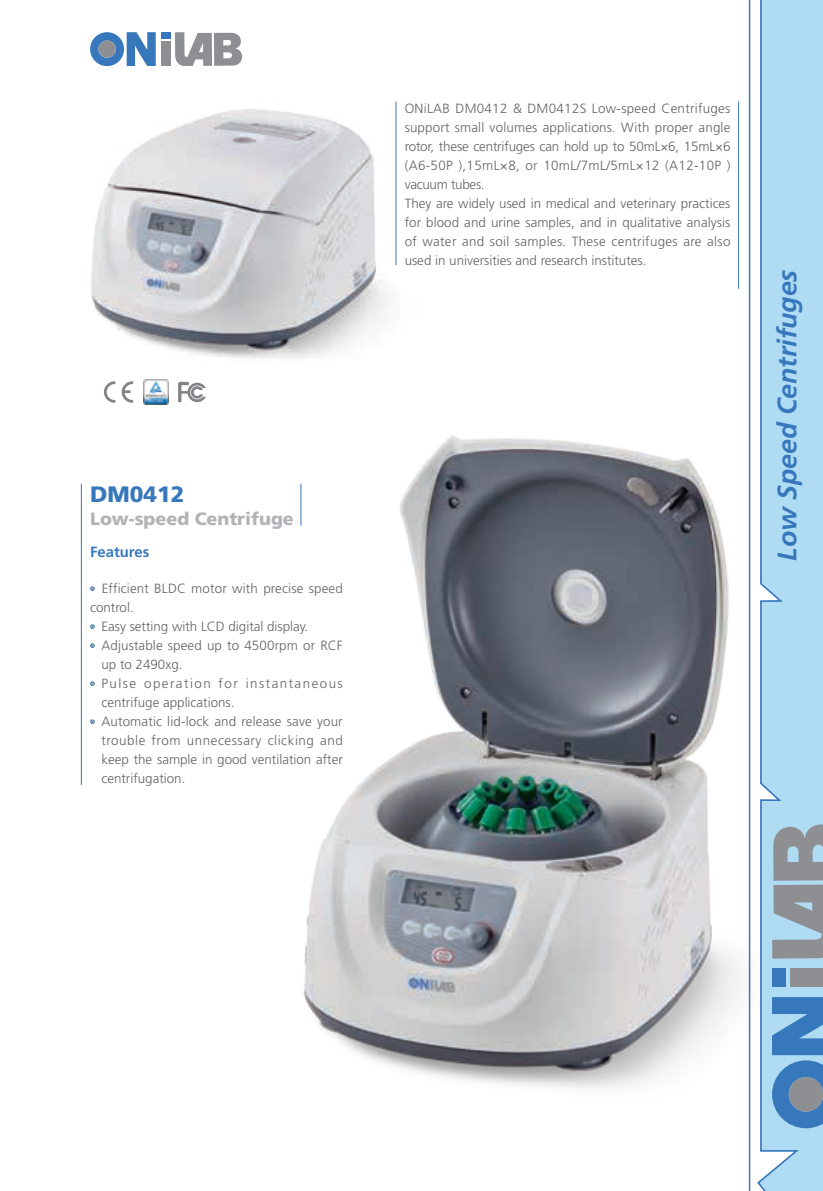
<style>
.page{position:relative;width:823px;height:1191px;background:#fff}
.page>*{position:absolute;margin:0;border:0;box-sizing:border-box;transform-origin:0 0}
.t1{font:italic 700 26.8px "Frutiger LT Std";color:#3778bd}
.t2{font:900 22.2px "Frutiger LT Std";color:#3778bd}
.t3{font:900 17.8px "Frutiger LT Std";color:#b2b3b7}
.t4{font:700 14.8px "Frutiger LT Std";color:#3778bd}
.t5{font:300 13.4px/19px "Frutiger LT Std";letter-spacing:.005em;color:#636366}
.t6{font:300 13.4px "Frutiger LT Std";letter-spacing:.045em;color:#636366}
.t7{font:300 13.4px "Frutiger LT Std";letter-spacing:.11em;color:#636366}
</style>
<div class="page">
<img style="left:80px;top:338px;width:671px;height:828px">
<img style="left:80px;top:66px;width:400px;height:326px">
<svg style="left:90px;top:32px;width:66px;height:34px"></svg>
<div style="left:161px;top:41px;width:9px;height:25px;background:#8d8f92"></div>
<div style="left:161px;top:33px;width:9px;height:6px;background:#3778bd"></div>
<svg style="left:175px;top:32px;width:67px;height:34px"></svg>
<hr style="left:748px;top:0;width:1px;height:1191px;background:#3778bd">
<svg style="left:757px;top:0;width:65px;height:1191px;background:#a6cee6"></svg>
<img style="left:143px;top:379px;width:25px;height:25px">
<svg style="left:104px;top:381px;width:11px;height:22px"></svg>
<svg style="left:122px;top:381px;width:11px;height:22px"></svg>
<svg style="left:178px;top:382px;width:28px;height:20px"></svg>
<hr style="left:395px;top:102px;width:1px;height:163px;background:#3778bd">
<hr style="left:737px;top:102px;width:1px;height:187px;background:#3778bd">
<svg style="left:90px;top:586px;width:5px;height:5px"></svg>
<svg style="left:90px;top:624px;width:5px;height:5px"></svg>
<svg style="left:90px;top:643px;width:5px;height:5px"></svg>
<svg style="left:90px;top:681px;width:5px;height:5px"></svg>
<svg style="left:90px;top:719px;width:5px;height:5px"></svg>
<hr style="left:81px;top:483px;width:1px;height:302px;background:#3778bd">
<hr style="left:300px;top:483px;width:1px;height:42px;background:#3778bd">
<h2 class="t2" style="left:90px;top:481px;width:96px">DM0412</h2>
<h3 class="t3" style="left:90px;top:508px;width:205px">Low-speed Centrifuge</h3>
<p class="t4" style="left:90px;top:542px;width:61px">Features</p>
<p class="t5" style="left:102px;top:579px;width:242px">Efficient BLDC motor with precise speed</p>
<p class="t5" style="left:90px;top:598px;width:45px">control.</p>
<p class="t5" style="left:101px;top:617px;width:208px">Easy setting with LCD digital display.</p>
<p class="t5" style="left:101px;top:636px;width:243px">Adjustable speed up to 4500rpm or RCF</p>
<p class="t5" style="left:101px;top:655px;width:82px">up to 2490xg.</p>
<p class="t7" style="left:101px;top:676px;width:243px">Pulse operation for instantaneous</p>
<p class="t5" style="left:101px;top:693px;width:134px">centrifuge applications.</p>
<p class="t5" style="left:101px;top:712px;width:243px">Automatic lid-lock and release save your</p>
<p class="t6" style="left:101px;top:733px;width:243px">trouble from unnecessary clicking and</p>
<p class="t5" style="left:101px;top:750px;width:243px">keep the sample in good ventilation after</p>
<p class="t5" style="left:101px;top:769px;width:85px">centrifugation.</p>
<p class="t5" style="left:404px;top:99px;width:327px">ONiLAB DM0412 &amp; DM0412S Low-speed Centrifuges support small volumes applications. With proper angle rotor, these centrifuges can hold up to 50mL×6, 15mL×6 (A6-50P ),15mL×8, or 10mL/7mL/5mL×12 (A12-10P ) vacuum tubes.<br>They are widely used in medical and veterinary practices for blood and urine samples, and in qualitative analysis of water and soil samples. These centrifuges are also used in universities and research institutes.</p>
<h1 class="t1" style="left:771px;top:561px;width:293px;rotate:-90deg">Low Speed Centrifuges</h1>
</div>
